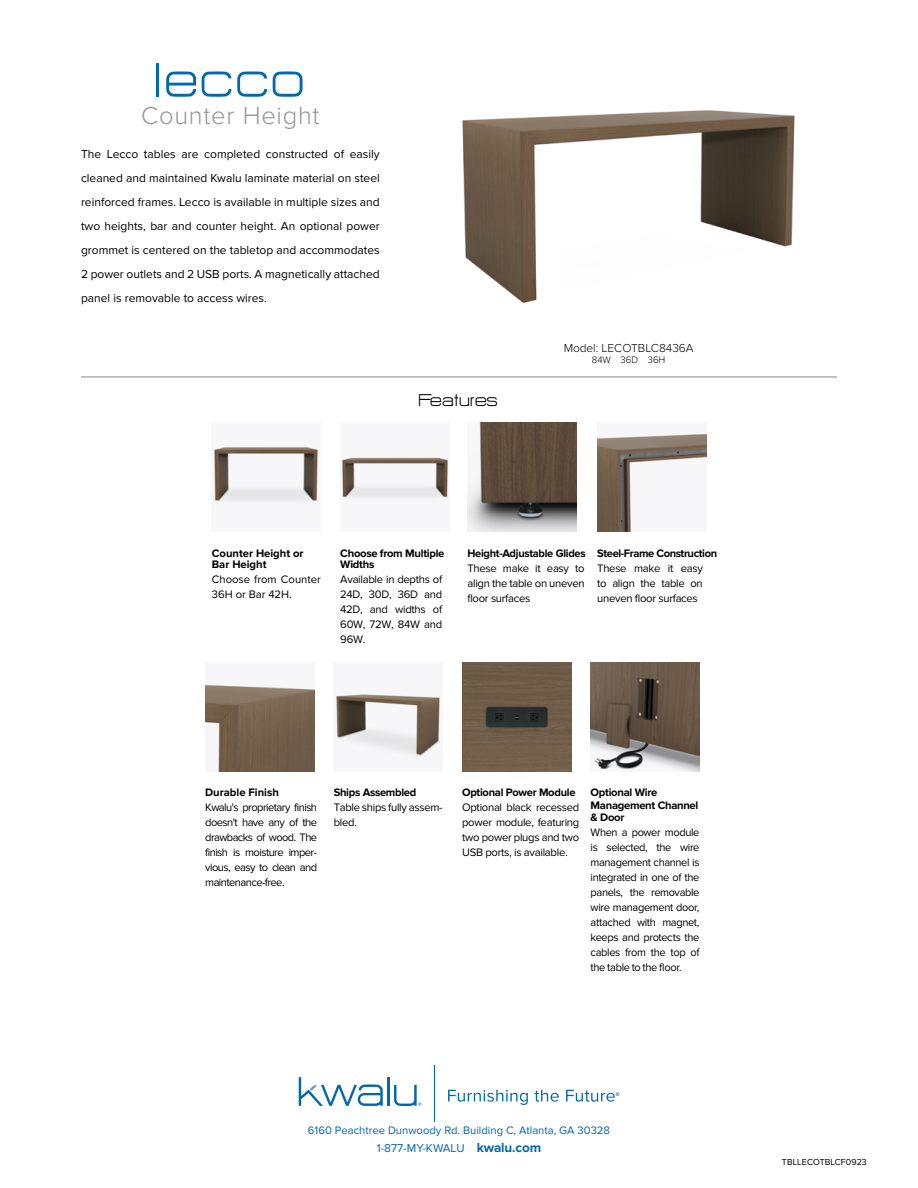
<style>
.page{position:relative;width:918px;height:1188px;background:#fff}
.page>*{position:absolute;margin:0;border:0;box-sizing:border-box;transform-origin:0 0}
.t1{font:60px "HURTMOLD";letter-spacing:.03em;color:#0068ac}
.t2{font:300 25.5px "Proxima Nova";letter-spacing:.03em;color:#949598}
.t3{font:21px "HURTMOLD";color:#000}
.t4{font:12px/24px "Proxima Nova";color:#000;text-align:justify}
.t5{font:300 12px "Proxima Nova";color:#000}
.t6{font:11.85px "Proxima Nova";color:#0068ac}
.t7{font:11.25px/15px "Proxima Nova";letter-spacing:-.025em;color:#000;text-align:justify}
.t8{font:700 11.25px/12.8px "Proxima Nova";letter-spacing:-.025em;color:#000}
.t9{font:11.25px "Proxima Nova";color:#0068ac}
.t10{font:700 11.25px/11.2px "Proxima Nova";color:#000}
.t11{font:11.25px/15px "Proxima Nova";color:#000}
.t12{font:300 9.75px "Proxima Nova";letter-spacing:-.01em;color:#000}
.t13{font:9px "Proxima Nova";color:#000}
.s1{font-weight:700;font-size:13.5px}
</style>
<div class="page">
<hr style="left:81px;top:376px;width:756px;height:2px;background:#909294">
<hr style="left:434px;top:1066px;width:1px;height:56px;background:#0068ac">
<hr style="left:387px;top:1077px;width:3px;height:29px;background:#0068ac">
<svg style="left:394px;top:1085px;width:27px;height:21px"></svg>
<svg style="left:299px;top:1077px;width:84px;height:29px"></svg>
<svg style="left:448px;top:1090px;width:80px;height:15px"></svg>
<svg style="left:534px;top:1090px;width:25px;height:12px"></svg>
<svg style="left:566px;top:1090px;width:53px;height:12px"></svg>
<img style="left:336px;top:694px;width:104px;height:64px">
<img style="left:462px;top:662px;width:109px;height:109px">
<img style="left:467px;top:423px;width:109px;height:109px">
<img style="left:591px;top:662px;width:109px;height:109px">
<img style="left:205px;top:684px;width:109px;height:87px">
<img style="left:214px;top:446px;width:104px;height:58px">
<img style="left:342px;top:457px;width:106px;height:43px">
<img style="left:597px;top:433px;width:109px;height:99px">
<img style="left:462px;top:110px;width:333px;height:193px">
<h1 class="t1" style="left:154px;top:49px;width:153px">lecco</h1>
<h2 class="t2" style="left:141px;top:101px;width:180px">Counter Height</h2>
<p class="t4" style="left:81px;top:142px;width:300px">The Lecco tables are completed constructed of easily cleaned and maintained Kwalu laminate material on steel reinforced frames. Lecco is available in multiple sizes and two heights, bar and counter height. An optional power grommet is centered on the tabletop and accommodates 2 power outlets and 2 USB ports. A magnetically attached panel is removable to access wires.</p>
<h3 class="t3" style="left:419px;top:389px;width:81px">Features</h3>
<p class="t5" style="left:564px;top:341px;width:131px">Model: LECOTBLC8436A</p>
<p class="t12" style="left:592px;top:354px;width:75px">84W 36D 36H</p>
<p class="t10" style="left:212px;top:548px;width:93px">Counter Height or<br>Bar Height</p>
<p class="t8" style="left:340px;top:548px;width:106px;line-height:11.2px">Choose from Multiple<br>Widths</p>
<p class="t11" style="left:212px;top:572px;width:110px">Choose from Counter<br>36H or Bar 42H.</p>
<p class="t7" style="left:340px;top:572px;width:103px">Available in depths of 24D, 30D, 36D and 42D, and widths of 60W, 72W, 84W and 96W.</p>
<p class="t8" style="left:467px;top:547px;width:120px">Height-Adjustable Glides</p>
<p class="t7" style="left:467px;top:561px;width:119px">These make it easy to align the table on uneven floor surfaces</p>
<p class="t8" style="left:597px;top:547px;width:121px">Steel-Frame Construction</p>
<p class="t7" style="left:597px;top:561px;width:107px">These make it easy to align the table on uneven floor surfaces</p>
<p class="t10" style="left:205px;top:787px;width:75px">Durable Finish</p>
<p class="t7" style="left:205px;top:801px;width:113px">Kwalu's proprietary finish doesn't have any of the drawbacks of wood. The finish is moisture imper&shy;vious, easy to clean and maintenance-free.</p>
<p class="t8" style="left:334px;top:786px;width:84px">Ships Assembled</p>
<p class="t8" style="left:462px;top:786px;width:115px">Optional Power Module</p>
<p class="t7" style="left:334px;top:800px;width:110px">Table ships fully assem&shy;bled.</p>
<p class="t7" style="left:462px;top:800px;width:119px">Optional black recessed power module, featuring two power plugs and two USB ports, is available.</p>
<p class="t8" style="left:591px;top:786px;width:109px">Optional Wire<br>Management Channel &amp; Door</p>
<p class="t7" style="left:591px;top:825px;width:110px">When a power module is selected, the wire management channel is integrated in one of the panels, the removable wire management door, attached with magnet, keeps and protects the cables from the top of the table to the floor.</p>
<p class="t9" style="left:308px;top:1124px;width:304px">6160 Peachtree Dunwoody Rd. Building C, Atlanta, GA 30328</p>
<p class="t6" style="left:377px;top:1142px;width:166px">1-877-MY-KWALU <span class="s1">kwalu.com</span></p>
<p class="t13" style="left:782px;top:1157px;width:87px">TBLLECOTBLCF0923</p>
</div>
